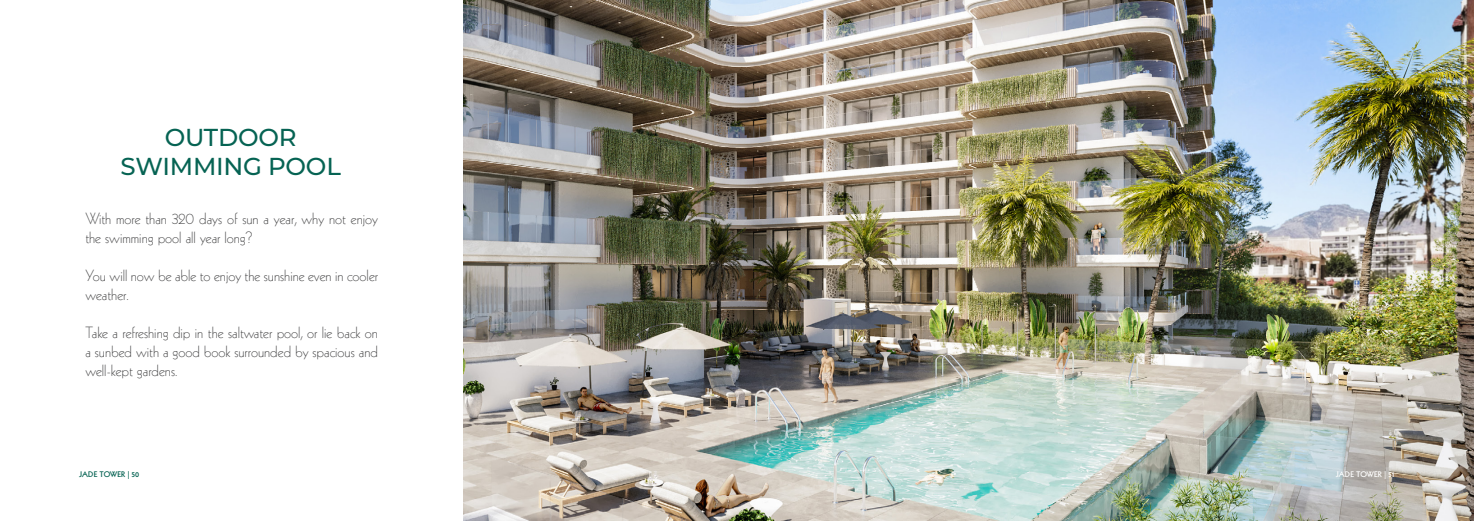
<style>
.page{position:relative;width:1474px;height:521px;background:#fff}
.page>*{position:absolute;margin:0;border:0;box-sizing:border-box;transform-origin:0 0}
.t1{font:500 24.5px "Montserrat";letter-spacing:-.01em;color:#066353}
.t2{font:300 15.75px/18.9px "Kabel LT Std";color:#3e3e3f}
.t3{font:800 7.88px "Kabel LT Std";letter-spacing:.025em;color:#066353}
.t4{font:800 7.88px "Kabel LT Std";letter-spacing:.025em;color:#fff}
</style>
<div class="page">
<img style="left:463px;top:0;width:1010px;height:521px">
<p class="t1" style="left:165px;top:120px;width:133px">OUTDOOR</p>
<p class="t1" style="left:120px;top:149px;width:222px">SWIMMING POOL</p>
<p class="t2" style="left:85px;top:210px;width:294px">With more than 320 days of sun a year, why not enjoy the swimming pool all year long?</p>
<p class="t2" style="left:85px;top:266px;width:294px">You will now be able to enjoy the sunshine even in cooler weather.</p>
<p class="t2" style="left:85px;top:323px;width:294px;text-align:justify">Take a refreshing dip in the saltwater pool, or lie back on a sunbed with a good book surrounded by spacious and well-kept gardens.</p>
<p class="t3" style="left:79px;top:469px;width:61px">JADE TOWER | 50</p>
<p class="t4" style="left:1335px;top:469px;width:60px">JADE TOWER | 51</p>
</div>
